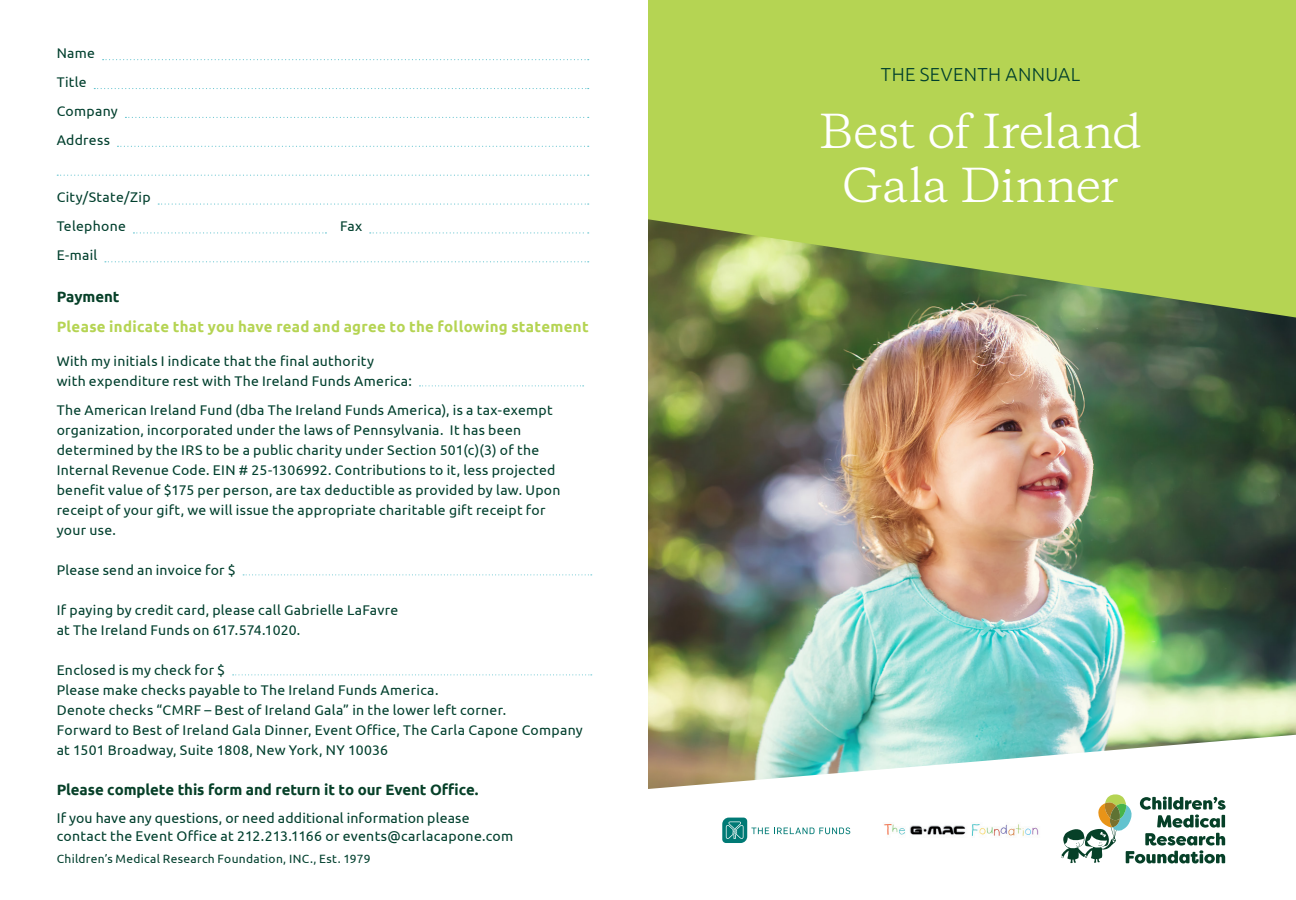
<style>
.page{position:relative;width:1296px;height:900px;background:#fff}
.page>*{position:absolute;margin:0;border:0;box-sizing:border-box;transform-origin:0 0}
.t1{font:44px "Copernicus";letter-spacing:-.02em;color:#fff}
.t2{font:300 18.8px "Ubuntu";letter-spacing:.02em;color:#003f2d}
.t3{font:700 15px "Ubuntu";letter-spacing:.02em;color:#b5d453}
.t4{font:700 15px "Ubuntu";letter-spacing:-.005em;color:#064028}
.t5{font:14px/20px "Ubuntu";letter-spacing:.02em;color:#003f2d}
.t6{font:12px "Ubuntu";letter-spacing:.025em;color:#003f2d}
</style>
<div class="page">
<div style="left:648px;top:0;width:648px;height:348px;background:#b5d453"></div>
<img style="left:648px;top:219px;width:648px;height:570px">
<svg style="left:103px;top:59px;width:486px;height:1px"></svg>
<svg style="left:94px;top:88px;width:495px;height:1px"></svg>
<svg style="left:125px;top:117px;width:464px;height:1px"></svg>
<svg style="left:117px;top:146px;width:472px;height:1px"></svg>
<svg style="left:57px;top:175px;width:532px;height:1px"></svg>
<svg style="left:158px;top:204px;width:431px;height:1px"></svg>
<svg style="left:133px;top:232px;width:193px;height:1px"></svg>
<svg style="left:370px;top:232px;width:219px;height:1px"></svg>
<svg style="left:105px;top:261px;width:484px;height:1px"></svg>
<svg style="left:419px;top:385px;width:165px;height:1px"></svg>
<svg style="left:243px;top:574px;width:349px;height:1px"></svg>
<svg style="left:233px;top:674px;width:359px;height:1px"></svg>
<img style="left:884px;top:824px;width:155px;height:12px">
<svg style="left:722px;top:818px;width:128px;height:25px"></svg>
<svg style="left:1061px;top:794px;width:165px;height:69px"></svg>
<p class="t5" style="left:57px;top:43px;width:40px">Name</p>
<p class="t5" style="left:57px;top:71px;width:32px">Title</p>
<p class="t5" style="left:57px;top:100px;width:63px">Company</p>
<p class="t5" style="left:57px;top:129px;width:55px">Address</p>
<p class="t5" style="left:57px;top:187px;width:95px">City/State/Zip</p>
<p class="t5" style="left:57px;top:216px;width:71px">Telephone</p>
<p class="t5" style="left:340px;top:216px;width:24px">Fax</p>
<p class="t5" style="left:57px;top:245px;width:42px">E-mail</p>
<p class="t4" style="left:57px;top:288px;width:64px">Payment</p>
<p class="t3" style="left:57px;top:318px;width:533px">Please indicate that you have read and agree to the following statement</p>
<p class="t5" style="left:57px;top:351px;width:357px">With my initials I indicate that the final authority<br>with expenditure rest with The Ireland Funds America:</p>
<p class="t5" style="left:57px;top:400px;width:505px">The American Ireland Fund (dba The Ireland Funds America), is a tax-exempt organization, incorporated under the laws of Pennsylvania. It has been determined by the IRS to be a public charity under Section 501(c)(3) of the Internal Revenue Code. EIN # 25-1306992. Contributions to it, less projected benefit value of $175 per person, are tax deductible as provided by law. Upon receipt of your gift, we will issue the appropriate charitable gift receipt for your use.</p>
<p class="t5" style="left:57px;top:560px;width:180px">Please send an invoice for $</p>
<p class="t5" style="left:57px;top:600px;width:343px">If paying by credit card, please call Gabrielle LaFavre at The Ireland Funds on 617.574.1020.</p>
<p class="t5" style="left:57px;top:660px;width:170px">Enclosed is my check for $</p>
<p class="t5" style="left:57px;top:680px;width:383px">Please make checks payable to The Ireland Funds America.</p>
<p class="t5" style="left:57px;top:700px;width:451px">Denote checks “CMRF – Best of Ireland Gala” in the lower left corner.</p>
<p class="t5" style="left:57px;top:720px;width:528px">Forward to Best of Ireland Gala Dinner, Event Office, The Carla Capone Company at 1501 Broadway, Suite 1808, New York, NY 10036</p>
<p class="t4" style="left:57px;top:781px;width:423px">Please complete this form and return it to our Event Office.</p>
<p class="t5" style="left:57px;top:809px;width:458px;line-height:17.6px">If you have any questions, or need additional information please contact the Event Office at 212.213.1166 or events@carlacapone.com</p>
<p class="t6" style="left:57px;top:852px;width:315px">Children’s Medical Research Foundation, INC., Est. 1979</p>
<p class="t2" style="left:881px;top:63px;width:201px">THE SEVENTH ANNUAL</p>
<p class="t1" style="left:819px;top:101px;width:324px">Best of Ireland</p>
<p class="t1" style="left:842px;top:156px;width:278px">Gala Dinner</p>
</div>
